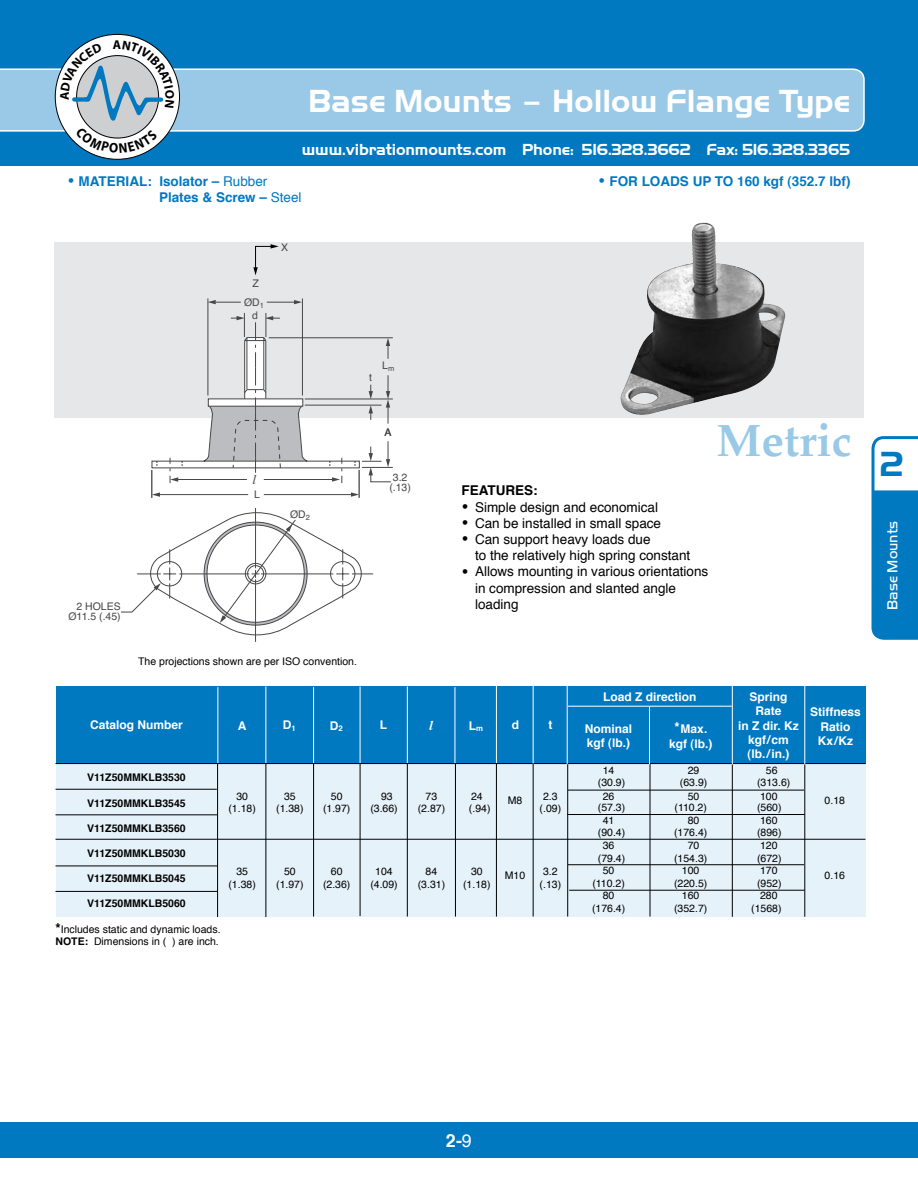
<style>
.page{position:relative;width:918px;height:1188px;background:#fff}
.page>*{position:absolute;margin:0;border:0;box-sizing:border-box;transform-origin:0 0}
.t1{font:700 45px "Palatino";color:#99c9e6}
.t2{font:700 36px "Handel Got D";color:#0079c1}
.t3{font:700 33px "Handel Got D";color:#fff}
.t4{font:700 18px "Helvetica";color:#fff}
.t5{font:700 16.5px "Handel Got D";letter-spacing:-.01em;color:#fff}
.t6{font:15px "Handel Got D Ligh";color:#fff}
.t7{font:13.5px/16.2px "Helvetica";color:#000}
.t8{font:700 13.5px/16.2px "Helvetica";color:#0079c1}
.t9{font:700 13.5px "Helvetica";color:#000}
.t10{font:italic 700 13.5px "Times";color:#fff}
.t11{font:italic 13.5px "Times";color:#474749}
.t12{font:700 12.75px "Myriad";color:#000}
.t13{font:700 12px/14.4px "Helvetica";color:#fff;text-align:center}
.t14{font:10.5px/12.6px "Helvetica";color:#000;text-align:center}
.t15{font:700 10.5px "Helvetica";color:#000}
.t16{font:10.5px/10.5px "Helvetica";color:#474749;text-align:right}
.s1{font-size:21px}
.s2{font-weight:400}
.s3{font-size:13.5px}
.s4{font-weight:700;font-size:13.5px}
.s5{font-weight:700}
</style>
<div class="page">
<div style="left:0;top:1122px;width:918px;height:36px;background:#0079c1"></div>
<div style="left:0;top:0;width:918px;height:165px;background:#0079c1"></div>
<div style="left:0;top:68px;width:865px;height:64px;background:#99c9e6"></div>
<svg style="left:55px;top:34px;width:125px;height:125px"></svg>
<div style="left:56px;top:713px;width:810px;height:204px;background:#e6f2f9"></div>
<div style="left:56px;top:686px;width:810px;height:78px;background:#0079c1"></div>
<div style="left:54px;top:242px;width:810px;height:176px;background:#e6e7e8"></div>
<hr style="left:266px;top:686px;width:1px;height:78px;background:#fff">
<hr style="left:313px;top:687px;width:1px;height:77px;background:#fff">
<hr style="left:360px;top:686px;width:1px;height:78px;background:#fff">
<hr style="left:407px;top:686px;width:1px;height:78px;background:#fff">
<hr style="left:455px;top:687px;width:1px;height:77px;background:#fff">
<hr style="left:496px;top:685px;width:1px;height:79px;background:#fff">
<hr style="left:56px;top:789px;width:161px;height:1px;background:#000">
<hr style="left:496px;top:764px;width:1px;height:153px;background:#000">
<hr style="left:455px;top:764px;width:1px;height:153px;background:#000">
<hr style="left:407px;top:764px;width:1px;height:153px;background:#000">
<hr style="left:360px;top:764px;width:1px;height:152px;background:#000">
<hr style="left:313px;top:764px;width:1px;height:153px;background:#000">
<hr style="left:266px;top:764px;width:1px;height:153px;background:#000">
<hr style="left:217px;top:764px;width:1px;height:153px;background:#000">
<hr style="left:218px;top:687px;width:1px;height:77px;background:#fff">
<hr style="left:56px;top:763px;width:810px;height:1px;background:#000">
<hr style="left:56px;top:815px;width:161px;height:1px;background:#000">
<hr style="left:56px;top:839px;width:810px;height:1px;background:#000">
<hr style="left:56px;top:866px;width:162px;height:1px;background:#000">
<hr style="left:56px;top:891px;width:162px;height:1px;background:#000">
<hr style="left:533px;top:686px;width:1px;height:78px;background:#fff">
<hr style="left:533px;top:764px;width:1px;height:153px;background:#000">
<hr style="left:567px;top:764px;width:1px;height:153px;background:#000">
<hr style="left:567px;top:684px;width:1px;height:80px;background:#fff">
<hr style="left:732px;top:684px;width:1px;height:80px;background:#fff">
<hr style="left:732px;top:765px;width:1px;height:152px;background:#000">
<hr style="left:805px;top:684px;width:1px;height:80px;background:#fff">
<hr style="left:805px;top:765px;width:1px;height:152px;background:#000">
<hr style="left:568px;top:790px;width:236px;height:1px;background:#000">
<hr style="left:567px;top:814px;width:238px;height:1px;background:#000">
<hr style="left:568px;top:864px;width:236px;height:1px;background:#000">
<hr style="left:569px;top:890px;width:236px;height:1px;background:#000">
<svg style="left:253px;top:244px;width:26px;height:31px"></svg>
<hr style="left:255px;top:508px;width:1px;height:60px;background:#474749">
<hr style="left:255px;top:579px;width:1px;height:63px;background:#474749">
<svg style="left:121px;top:512px;width:252px;height:124px"></svg>
<hr style="left:269px;top:338px;width:124px;height:1px;background:#474749">
<hr style="left:305px;top:399px;width:88px;height:1px;background:#474749">
<hr style="left:362px;top:467px;width:31px;height:1px;background:#474749">
<svg style="left:151px;top:313px;width:240px;height:185px"></svg>
<hr style="left:208px;top:298px;width:1px;height:98px;background:#474749">
<hr style="left:302px;top:298px;width:1px;height:98px;background:#474749">
<svg style="left:267px;top:300px;width:35px;height:4px"></svg>
<svg style="left:208px;top:300px;width:33px;height:4px"></svg>
<hr style="left:568px;top:706px;width:164px;height:1px;background:#fff">
<hr style="left:650px;top:764px;width:1px;height:153px;background:#000">
<hr style="left:649px;top:707px;width:1px;height:57px;background:#fff">
<img style="left:621px;top:223px;width:165px;height:192px">
<svg style="left:871px;top:436px;width:47px;height:204px"></svg>
<hr style="left:873px;top:490px;width:45px;height:3px;background:#0079c1">
<svg style="left:60px;top:40px;width:114px;height:113px"></svg>
<p class="t12" style="left:113px;top:38px;width:10px">A</p>
<h3 class="t3" style="left:308px;top:83px;width:544px">Base Mounts – Hollow Flange Type</h3>
<h3 class="t5" style="left:302px;top:140px;width:550px">www.vibrationmounts.com Phone: 516.328.3662 Fax: 516.328.3365</h3>
<p class="t8" style="left:159px;top:172px;width:144px;text-indent:-92px"><span class="s1">•</span> MATERIAL: Isolator – <span class="s2">Rubber<br></span>Plates &amp; Screw – <span class="s2">Steel</span></p>
<p class="t16" style="left:253px;top:278px;width:8px">Z</p>
<p class="t16" style="left:244px;top:296px;width:21px">ØD<sub>1</sub></p>
<p class="t16" style="left:252px;top:310px;width:7px">d</p>
<p class="t16" style="left:281px;top:241px;width:9px">X</p>
<p class="t11" style="left:253px;top:467px;width:5px">l</p>
<p class="t16" style="left:254px;top:489px;width:7px">L</p>
<p class="t16" style="left:290px;top:509px;width:21px">ØD<sub>2</sub></p>
<p class="t16" style="left:369px;top:372px;width:4px">t</p>
<p class="t16" style="left:382px;top:359px;width:14px">L<sub>m</sub></p>
<p class="t16" style="left:385px;top:427px;width:9px">A</p>
<p class="t16" style="left:389px;top:471px;width:23px;text-align:center">3.2 (.13)</p>
<p class="t16" style="left:68px;top:601px;width:54px">2 HOLES<br>Ø11.5 (.45)</p>
<p class="t14" style="left:138px;top:654px;width:220px">The projections shown are per ISO convention.</p>
<p class="t8" style="left:598px;top:172px;width:254px"><span class="s1">•</span> FOR LOADS UP TO 160 kgf (352.7 lbf)</p>
<h1 class="t1" style="left:717px;top:402px;width:136px">Metric</h1>
<p class="t9" style="left:462px;top:479px;width:78px">FEATURES:</p>
<p class="t7" style="left:462px;top:498px;width:198px"><span class="s1">•</span> Simple design and economical</p>
<p class="t7" style="left:462px;top:515px;width:201px"><span class="s1">•</span> Can be installed in small space</p>
<p class="t7" style="left:475px;top:531px;width:217px;text-indent:-14px"><span class="s1">•</span> Can support heavy loads due<br>to the relatively high spring constant</p>
<p class="t7" style="left:475px;top:563px;width:235px;text-indent:-14px"><span class="s1">•</span> Allows mounting in various orientations in compression and slanted angle loading</p>
<p class="t13" style="left:90px;top:717px;width:94px">Catalog Number</p>
<p class="t13" style="left:238px;top:718px;width:10px">A</p>
<p class="t13" style="left:283px;top:717px;width:15px">D<sub>1</sub></p>
<p class="t13" style="left:330px;top:718px;width:15px">D<sub>2</sub></p>
<p class="t10" style="left:429px;top:713px;width:5px">l</p>
<p class="t13" style="left:469px;top:718px;width:16px">L<sub>m</sub></p>
<p class="t13" style="left:512px;top:717px;width:9px">d</p>
<p class="t13" style="left:380px;top:717px;width:9px">L</p>
<p class="t13" style="left:549px;top:717px;width:5px">t</p>
<p class="t15" style="left:87px;top:768px;width:100px">V11Z50MMKLB3530</p>
<p class="t15" style="left:87px;top:793px;width:100px">V11Z50MMKLB3545</p>
<p class="t15" style="left:87px;top:819px;width:100px">V11Z50MMKLB3560</p>
<p class="t15" style="left:87px;top:844px;width:100px">V11Z50MMKLB5030</p>
<p class="t15" style="left:87px;top:869px;width:100px">V11Z50MMKLB5045</p>
<p class="t15" style="left:87px;top:894px;width:100px">V11Z50MMKLB5060</p>
<p class="t14" style="left:228px;top:791px;width:29px;line-height:11.6px">30 (1.18)</p>
<p class="t14" style="left:228px;top:865px;width:29px">35 (1.38)</p>
<p class="t14" style="left:276px;top:791px;width:29px;line-height:11.6px">35 (1.38)</p>
<p class="t14" style="left:323px;top:791px;width:29px;line-height:11.6px">50 (1.97)</p>
<p class="t14" style="left:370px;top:791px;width:29px;line-height:11.6px">93 (3.66)</p>
<p class="t14" style="left:276px;top:865px;width:29px">50 (1.97)</p>
<p class="t14" style="left:323px;top:865px;width:29px">60 (2.36)</p>
<p class="t14" style="left:370px;top:865px;width:29px">104 (4.09)</p>
<p class="t14" style="left:418px;top:791px;width:29px;line-height:11.6px">73 (2.87)</p>
<p class="t14" style="left:469px;top:791px;width:23px;line-height:11.6px;text-align:left">24 (.94)</p>
<p class="t14" style="left:508px;top:793px;width:16px">M8</p>
<p class="t14" style="left:540px;top:791px;width:23px;line-height:11.6px">2.3 (.09)</p>
<p class="t14" style="left:418px;top:865px;width:29px">84 (3.31)</p>
<p class="t14" style="left:463px;top:865px;width:29px">30 (1.18)</p>
<p class="t14" style="left:505px;top:869px;width:22px">M10</p>
<p class="t14" style="left:540px;top:865px;width:23px">3.2 (.13)</p>
<p class="t13" style="left:603px;top:689px;width:95px">Load Z direction</p>
<p class="t13" style="left:669px;top:721px;width:45px"><span class="s3">*</span>Max. kgf (lb.)</p>
<p class="t14" style="left:680px;top:765px;width:29px;line-height:11.6px">29 (63.9)</p>
<p class="t14" style="left:675px;top:790px;width:34px;line-height:11.6px">50 (110.2)</p>
<p class="t14" style="left:674px;top:813px;width:35px">80 (176.4)<br>70 (154.3)<br>100 (220.5)<br>160 (352.7)</p>
<p class="t13" style="left:585px;top:721px;width:49px;text-align:left">Nominal kgf (lb.)</p>
<p class="t14" style="left:598px;top:765px;width:29px;line-height:11.6px">14 (30.9)</p>
<p class="t14" style="left:598px;top:790px;width:29px;line-height:11.6px">26 (57.3)</p>
<p class="t14" style="left:592px;top:813px;width:35px">41 (90.4)<br>36 (79.4)<br>50 (110.2)<br>80 (176.4)</p>
<p class="t13" style="left:738px;top:689px;width:62px">Spring<br>Rate<br>in Z dir. Kz kgf/cm (lb./in.)</p>
<p class="t14" style="left:757px;top:765px;width:35px;line-height:11.6px">56 (313.6)</p>
<p class="t14" style="left:757px;top:790px;width:26px;line-height:11.6px;text-align:left">100 (560)</p>
<p class="t14" style="left:751px;top:813px;width:32px">160 (896)<br>120 (672)<br>170 (952)<br>280 (1568)</p>
<p class="t13" style="left:810px;top:704px;width:52px">Stiffness<br>Ratio<br>Kx/Kz</p>
<p class="t14" style="left:825px;top:793px;width:22px">0.18</p>
<p class="t14" style="left:825px;top:869px;width:22px">0.16</p>
<p class="t14" style="left:56px;top:922px;width:167px;text-align:left"><span class="s4">*</span>Includes static and dynamic loads.<br><span class="s5">NOTE:</span> Dimensions in ( ) are inch.</p>
<h2 class="t2" style="left:880px;top:444px;width:25px">2</h2>
<h3 class="t6" style="left:884px;top:610px;width:90px;rotate:-90deg">Base Mounts</h3>
<h3 class="t4" style="left:446px;top:1124px;width:28px">2-<span class="s2">9</span></h3>
</div>
